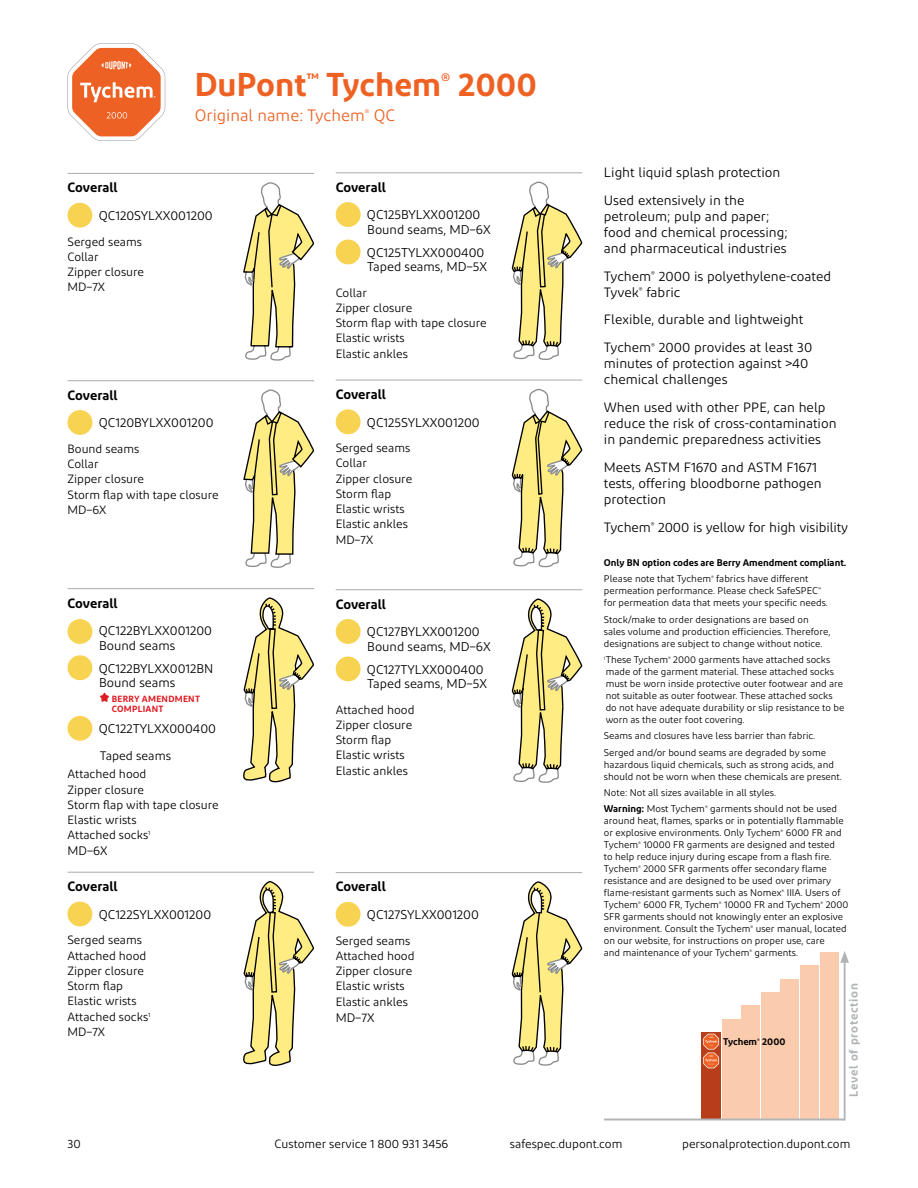
<style>
.page{position:relative;width:918px;height:1188px;background:#fff}
.page>*{position:absolute;margin:0;border:0;box-sizing:border-box;transform-origin:0 0}
.t1{font:600 33px "Diodrum";color:#ee6123}
.t2{font:16.5px "Diodrum";color:#ee6123}
.t3{font:13.5px/16.2px "Diodrum";color:#000}
.t4{font:600 13.5px "Diodrum";color:#000}
.t5{font:12.75px/14.2px "Diodrum";color:#000}
.t6{font:12.3px "Diodrum";color:#000}
.t7{font:12px/15.3px "Diodrum";color:#000}
.t8{font:600 12px "Diodrum";letter-spacing:.05em;color:#b1b4b6}
.t9{font:9.75px/12px "Diodrum";color:#000}
.t10{font:600 9.75px/16.4px "Diodrum";color:#000}
.t11{font:600 9px/10.5px "Diodrum";letter-spacing:.03em;color:#e11b22}
.s1{font-weight:400}
.s2{font-weight:600}
</style>
<div class="page">
<hr style="left:844px;top:960px;width:2px;height:161px;background:#b1b4b6">
<svg style="left:840px;top:951px;width:9px;height:12px"></svg>
<hr style="left:68px;top:173px;width:246px;height:1px;background:#b1b4b6">
<div style="left:68px;top:203px;width:24px;height:25px;background:#f8d251;border-radius:50%"></div>
<svg style="left:68px;top:43px;width:97px;height:98px"></svg>
<svg style="left:243px;top:182px;width:71px;height:179px"></svg>
<hr style="left:68px;top:380px;width:246px;height:1px;background:#b1b4b6">
<div style="left:68px;top:410px;width:24px;height:25px;background:#f8d251;border-radius:50%"></div>
<svg style="left:243px;top:390px;width:71px;height:178px"></svg>
<hr style="left:336px;top:380px;width:246px;height:1px;background:#b1b4b6">
<div style="left:336px;top:409px;width:25px;height:25px;background:#f8d251;border-radius:50%"></div>
<svg style="left:512px;top:389px;width:70px;height:178px"></svg>
<hr style="left:336px;top:172px;width:246px;height:1px;background:#b1b4b6">
<div style="left:336px;top:202px;width:25px;height:25px;background:#f8d251;border-radius:50%"></div>
<div style="left:336px;top:240px;width:25px;height:24px;background:#f8d251;border-radius:50%"></div>
<svg style="left:512px;top:182px;width:70px;height:178px"></svg>
<hr style="left:68px;top:872px;width:246px;height:1px;background:#b1b4b6">
<div style="left:68px;top:902px;width:24px;height:24px;background:#f8d251;border-radius:50%"></div>
<svg style="left:243px;top:881px;width:71px;height:185px"></svg>
<hr style="left:68px;top:588px;width:246px;height:1px;background:#b1b4b6">
<div style="left:68px;top:619px;width:24px;height:25px;background:#f8d251;border-radius:50%"></div>
<div style="left:68px;top:655px;width:24px;height:25px;background:#f8d251;border-radius:50%"></div>
<svg style="left:100px;top:692px;width:9px;height:10px"></svg>
<div style="left:68px;top:716px;width:24px;height:25px;background:#f8d251;border-radius:50%"></div>
<svg style="left:243px;top:597px;width:71px;height:185px"></svg>
<hr style="left:336px;top:589px;width:246px;height:1px;background:#b1b4b6">
<div style="left:336px;top:619px;width:25px;height:25px;background:#f8d251;border-radius:50%"></div>
<div style="left:336px;top:657px;width:25px;height:24px;background:#f8d251;border-radius:50%"></div>
<svg style="left:512px;top:599px;width:70px;height:184px"></svg>
<hr style="left:336px;top:872px;width:246px;height:1px;background:#b1b4b6">
<div style="left:336px;top:902px;width:25px;height:25px;background:#f8d251;border-radius:50%"></div>
<svg style="left:512px;top:881px;width:70px;height:185px"></svg>
<div style="left:722px;top:1019px;width:18px;height:100px;background:#fbcbad"></div>
<div style="left:741px;top:1005px;width:19px;height:114px;background:#fbcbad"></div>
<div style="left:761px;top:992px;width:19px;height:127px;background:#fbcbad"></div>
<div style="left:781px;top:979px;width:18px;height:140px;background:#fbcbad"></div>
<div style="left:820px;top:952px;width:18px;height:167px;background:#fbcbad"></div>
<div style="left:800px;top:965px;width:19px;height:154px;background:#fbcbad"></div>
<div style="left:702px;top:1032px;width:19px;height:87px;background:#b83d1a"></div>
<svg style="left:703px;top:1034px;width:16px;height:34px"></svg>
<hr style="left:604px;top:1119px;width:240px;height:1px;background:#b1b4b6">
<h1 class="t1" style="left:195px;top:63px;width:344px">DuPont<sup>™</sup> Tychem<sup>®</sup> 2000</h1>
<h2 class="t2" style="left:195px;top:105px;width:202px">Original name: Tychem<sup>®</sup> QC</h2>
<h3 class="t4" style="left:68px;top:179px;width:52px">Coverall</h3>
<h3 class="t5" style="left:99px;top:208px;width:115px">QC120SYLXX001200</h3>
<p class="t7" style="left:68px;top:234px;width:78px">Serged seams<br>Collar<br>Zipper closure<br>MD–7X</p>
<h3 class="t4" style="left:68px;top:386px;width:52px">Coverall</h3>
<h3 class="t5" style="left:99px;top:416px;width:116px">QC120BYLXX001200</h3>
<p class="t7" style="left:68px;top:441px;width:153px">Bound seams<br>Collar<br>Zipper closure<br>Storm flap with tape closure<br>MD–6X</p>
<h3 class="t4" style="left:68px;top:594px;width:52px">Coverall</h3>
<h3 class="t5" style="left:99px;top:623px;width:115px">QC122BYLXX001200<br>Bound seams</h3>
<h3 class="t5" style="left:99px;top:661px;width:116px">QC122BYLXX0012BN<br>Bound seams</h3>
<p class="t11" style="left:112px;top:693px;width:90px">BERRY AMENDMENT<br>COMPLIANT</p>
<h3 class="t5" style="left:99px;top:721px;width:119px">QC122TYLXX000400</h3>
<p class="t6" style="left:100px;top:748px;width:73px">Taped seams</p>
<p class="t7" style="left:68px;top:766px;width:153px">Attached hood<br>Zipper closure<br>Storm flap with tape closure<br>Elastic wrists<br>Attached socks<sup>1</sup></p>
<p class="t6" style="left:68px;top:843px;width:42px">MD–6X</p>
<h3 class="t4" style="left:68px;top:878px;width:52px">Coverall</h3>
<h3 class="t5" style="left:99px;top:907px;width:114px">QC122SYLXX001200</h3>
<p class="t7" style="left:68px;top:932px;width:84px">Serged seams<br>Attached hood<br>Zipper closure<br>Storm flap<br>Elastic wrists<br>Attached socks<sup>1<br></sup>MD–7X</p>
<h3 class="t4" style="left:336px;top:178px;width:52px">Coverall</h3>
<h3 class="t5" style="left:367px;top:208px;width:125px">QC125BYLXX001200<br>Bound seams, MD–6X</h3>
<h3 class="t5" style="left:367px;top:245px;width:122px">QC125TYLXX000400<br>Taped seams, MD–5X</h3>
<p class="t7" style="left:336px;top:285px;width:153px">Collar<br>Zipper closure<br>Storm flap with tape closure<br>Elastic wrists<br>Elastic ankles</p>
<h3 class="t4" style="left:336px;top:386px;width:52px">Coverall</h3>
<h3 class="t5" style="left:367px;top:415px;width:114px">QC125SYLXX001200</h3>
<p class="t7" style="left:336px;top:440px;width:78px">Serged seams<br>Collar<br>Zipper closure<br>Storm flap<br>Elastic wrists<br>Elastic ankles<br>MD–7X</p>
<h3 class="t4" style="left:336px;top:595px;width:52px">Coverall</h3>
<h3 class="t5" style="left:367px;top:625px;width:125px">QC127BYLXX001200<br>Bound seams, MD–6X</h3>
<h3 class="t5" style="left:367px;top:662px;width:122px">QC127TYLXX000400<br>Taped seams, MD–5X</h3>
<p class="t7" style="left:336px;top:702px;width:80px">Attached hood<br>Zipper closure<br>Storm flap<br>Elastic wrists<br>Elastic ankles</p>
<h3 class="t4" style="left:336px;top:878px;width:52px">Coverall</h3>
<h3 class="t5" style="left:367px;top:907px;width:113px">QC127SYLXX001200</h3>
<p class="t7" style="left:336px;top:933px;width:80px">Serged seams<br>Attached hood<br>Zipper closure<br>Elastic wrists<br>Elastic ankles</p>
<p class="t6" style="left:336px;top:1010px;width:40px">MD–7X</p>
<h3 class="t3" style="left:604px;top:158px;width:178px;line-height:27.6px">Light liquid splash protection<br>Used extensively in the</h3>
<h3 class="t3" style="left:604px;top:208px;width:185px">petroleum; pulp and paper; food and chemical processing; and pharmaceutical industries</h3>
<h3 class="t3" style="left:604px;top:268px;width:229px">Tychem<sup>®</sup> 2000 is polyethylene-coated<br>Tyvek<sup>®</sup> fabric</h3>
<h3 class="t3" style="left:604px;top:306px;width:210px;line-height:27.6px">Flexible, durable and lightweight<br>Tychem<sup>®</sup> 2000 provides at least 30</h3>
<h3 class="t3" style="left:604px;top:355px;width:206px">minutes of protection against &gt;40 chemical challenges</h3>
<h3 class="t3" style="left:604px;top:399px;width:234px">When used with other PPE, can help reduce the risk of cross-contamination in pandemic preparedness activities</h3>
<h3 class="t3" style="left:604px;top:459px;width:219px">Meets ASTM F1670 and ASTM F1671 tests, offering bloodborne pathogen protection</h3>
<h3 class="t3" style="left:604px;top:519px;width:246px">Tychem<sup>®</sup> 2000 is yellow for high visibility</h3>
<p class="t10" style="left:604px;top:554px;width:244px">Only BN option codes are Berry Amendment compliant.<br><span class="s1">Please note that Tychem</span><sup>®</sup> <span class="s1">fabrics have different</span></p>
<p class="t9" style="left:604px;top:585px;width:226px">permeation performance. Please check SafeSPEC<sup>™ </sup>for permeation data that meets your specific needs.</p>
<p class="t9" style="left:604px;top:613px;width:228px">Stock/make to order designations are based on sales volume and production efficiencies. Therefore, designations are subject to change without notice.</p>
<p class="t9" style="left:604px;top:653px;width:242px"><sup>1</sup>These Tychem<sup>®</sup> 2000 garments have attached socks made of the garment material. These attached socks must be worn inside protective outer footwear and are not suitable as outer footwear. These attached socks<br>do not have adequate durability or slip resistance to be worn as the outer foot covering.</p>
<p class="t9" style="left:604px;top:727px;width:224px;line-height:16.4px">Seams and closures have less barrier than fabric.<br>Serged and/or bound seams are degraded by some</p>
<p class="t9" style="left:604px;top:758px;width:240px">hazardous liquid chemicals, such as strong acids, and should not be worn when these chemicals are present.</p>
<p class="t9" style="left:604px;top:784px;width:235px;line-height:16.4px">Note: Not all sizes available in all styles.<br><span class="s2">Warning:</span> Most Tychem<sup>®</sup> garments should not be used</p>
<p class="t9" style="left:604px;top:815px;width:246px">around heat, flames, sparks or in potentially flammable or explosive environments. Only Tychem<sup>®</sup> 6000 FR and Tychem<sup>®</sup> 10000 FR garments are designed and tested<br>to help reduce injury during escape from a flash fire.<br>Tychem<sup>®</sup> 2000 SFR garments offer secondary flame resistance and are designed to be used over primary flame-resistant garments such as Nomex<sup>®</sup> IIIA. Users of Tychem<sup>®</sup> 6000 FR, Tychem<sup>®</sup> 10000 FR and Tychem<sup>®</sup> 2000<br>SFR garments should not knowingly enter an explosive environment. Consult the Tychem<sup>®</sup> user manual, located on our website, for instructions on proper use, care<br>and maintenance of your Tychem<sup>®</sup> garments.</p>
<p class="t10" style="left:723px;top:1033px;width:64px">Tychem<sup>®</sup> 2000</p>
<p class="t8" style="left:846px;top:1097px;width:115px;rotate:-90deg">Level of protection</p>
<p class="t7" style="left:68px;top:1135px;width:15px">30</p>
<p class="t7" style="left:274px;top:1135px;width:175px">Customer service 1 800 931 3456</p>
<p class="t7" style="left:510px;top:1135px;width:114px">safespec.dupont.com</p>
<p class="t7" style="left:682px;top:1135px;width:170px">personalprotection.dupont.com</p>
</div>
